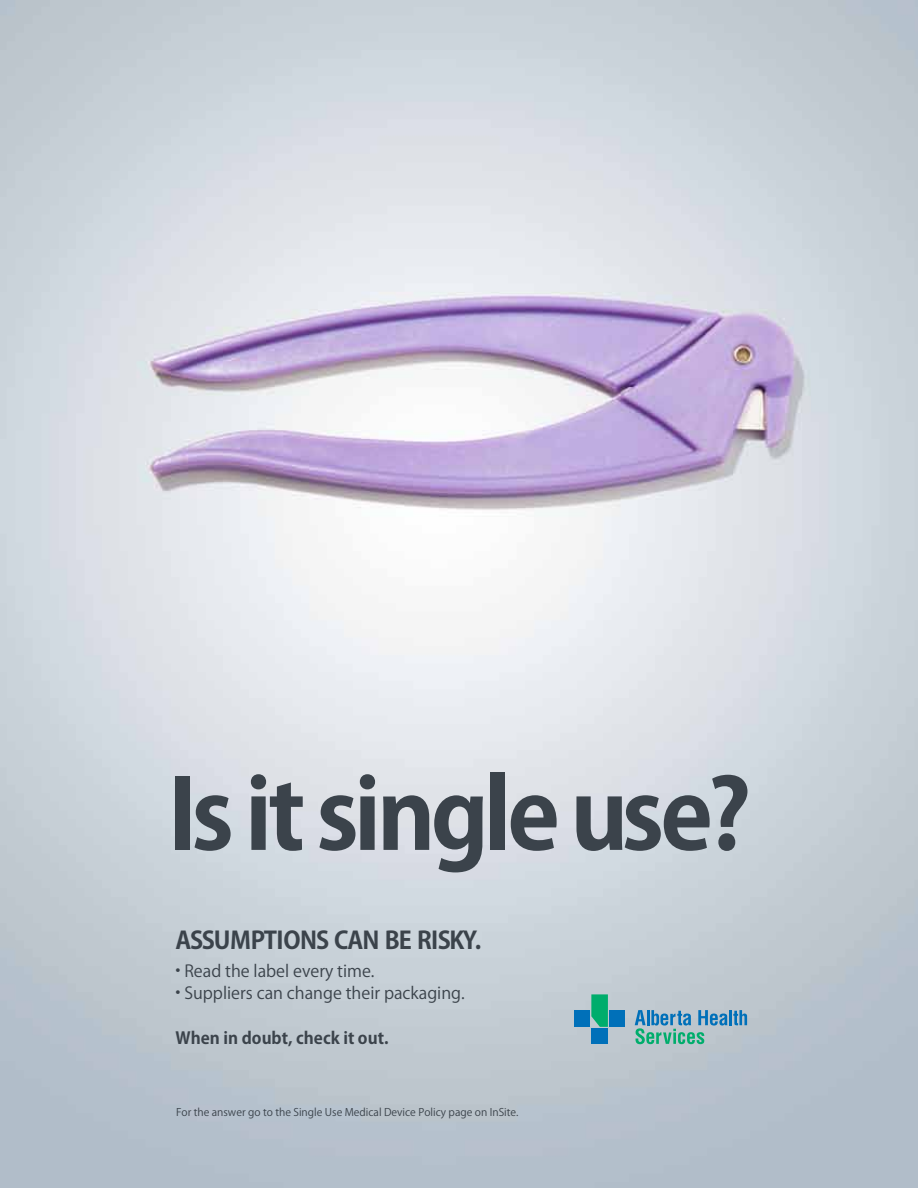
<style>
.page{position:relative;width:918px;height:1188px;background:#fff}
.page>*{position:absolute;margin:0;border:0;box-sizing:border-box;transform-origin:0 0}
.t1{font:700 96px "Koz Go Pr 6 N";letter-spacing:-.05em;color:#3b434b}
.t2{font:700 24px "Koz Go Pr 6 N";letter-spacing:-.04em;color:#3b434b}
.t3{font:16.5px "Koz Go Pr 6 N";color:#3b434b}
.t4{font:700 16.5px "Koz Go Pr 6 N";color:#3b434b}
.t5{font:10.5px "Koz Go Pr 6 N";color:#3b434b}
</style>
<div class="page">
<img style="left:0;top:0;width:918px;height:1188px">
<hr style="left:729px;top:1010px;width:3px;height:15px;background:#0070b9">
<svg style="left:733px;top:1010px;width:14px;height:16px"></svg>
<svg style="left:635px;top:1010px;width:92px;height:34px;background:#7ab0ba"></svg>
<div style="left:574px;top:1010px;width:16px;height:17px;background:#0070b9"></div>
<div style="left:609px;top:1010px;width:16px;height:17px;background:#0070b9"></div>
<div style="left:591px;top:1028px;width:17px;height:16px;background:#0070b9"></div>
<svg style="left:591px;top:994px;width:17px;height:33px"></svg>
<h1 class="t1" style="left:168px;top:761px;width:584px">Is it single use?</h1>
<h2 class="t2" style="left:176px;top:927px;width:307px">ASSUMPTIONS CAN BE RISKY.</h2>
<h3 class="t3" style="left:176px;top:961px;width:200px">• Read the label every time.</h3>
<h3 class="t3" style="left:176px;top:984px;width:291px">• Suppliers can change their packaging.</h3>
<h3 class="t4" style="left:176px;top:1029px;width:214px">When in doubt, check it out.</h3>
<p class="t5" style="left:176px;top:1107px;width:344px">For the answer go to the Single Use Medical Device Policy page on InSite.</p>
</div>
